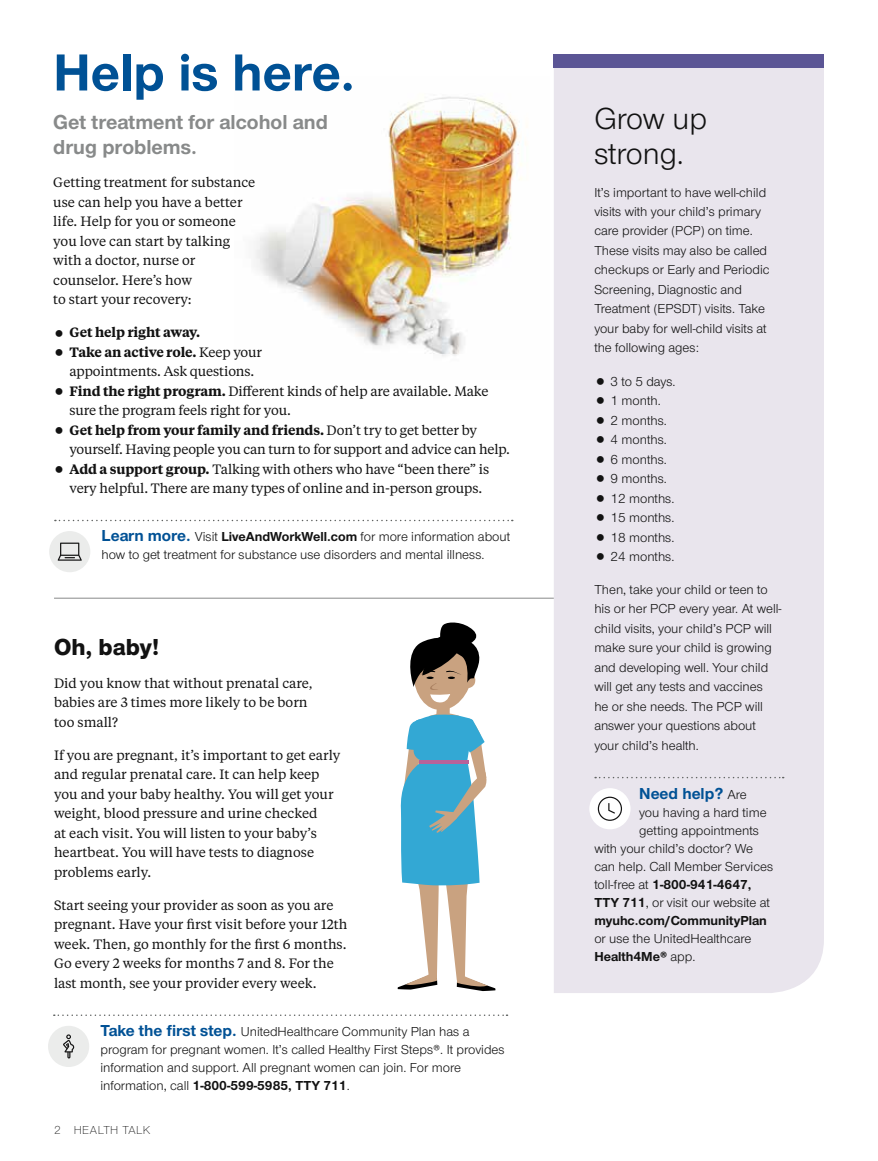
<style>
.page{position:relative;width:878px;height:1161px;background:#fff}
.page>*{position:absolute;margin:0;border:0;box-sizing:border-box;transform-origin:0 0}
.t1{font:700 54px "UHC Sans";color:#005195}
.t2{font:31.5px/34.5px "UHC Sans";letter-spacing:-.005em;color:#121212}
.t3{font:800 24px "UHC Sans";color:#121212}
.t4{font:700 21px/25.2px "UHC Sans";color:#888a8a}
.t5{font:700 16.5px "UHC Sans";color:#005195}
.t6{font:13.5px/19.5px "UHC Serif Text";color:#121212}
.t7{font:13.5px/19.5px "UHC Sans";color:#121212}
.t8{font:700 13.5px "UHC Sans";color:#121212}
.t9{font:300 12px "UHC Sans";letter-spacing:.04em;color:#121212}
.s1{font-weight:600}
.s2{font-weight:700;font-size:16.5px;color:#005195}
.s3{font-weight:700}
.s4{font-weight:400;font-size:13.5px;color:#121212}
.s5{font-weight:400}
</style>
<div class="page">
<img style="left:255px;top:96px;width:271px;height:260px">
<div style="left:554px;top:68px;width:270px;height:925px;background:#e9e5ed"></div>
<div style="left:554px;top:54px;width:270px;height:14px;background:#5b5595"></div>
<svg style="left:55px;top:520px;width:457px;height:1px"></svg>
<div style="left:49px;top:531px;width:41px;height:41px;background:#ebeceb;border-radius:50%"></div>
<svg style="left:58px;top:543px;width:24px;height:18px"></svg>
<svg style="left:595px;top:777px;width:188px;height:1px"></svg>
<div style="left:589px;top:788px;width:41px;height:41px;background:#fff;border-radius:50%"></div>
<svg style="left:597px;top:797px;width:25px;height:24px"></svg>
<svg style="left:54px;top:1015px;width:453px;height:1px"></svg>
<div style="left:48px;top:1026px;width:41px;height:41px;background:#ebeceb;border-radius:50%"></div>
<svg style="left:63px;top:1034px;width:11px;height:25px"></svg>
<hr style="left:54px;top:598px;width:500px;height:1px;background:#888a8a">
<svg style="left:397px;top:622px;width:99px;height:369px"></svg>
<h1 class="t1" style="left:53px;top:36px;width:303px">Help is here.</h1>
<h3 class="t4" style="left:53px;top:109px;width:276px">Get treatment for alcohol and drug problems.</h3>
<p class="t6" style="left:53px;top:172px;width:203px">Getting treatment for substance use can help you have a better life. Help for you or someone you love can start by talking with a doctor, nurse or counselor. Here’s how<br>to start your recovery:</p>
<p class="t6" style="left:69px;top:322px;width:442px"><span class="s1">Get help right away.<br>Take an active role.</span> Keep your<br>appointments. Ask questions.<br><span class="s1">Find the right program.</span> Different kinds of help are available. Make sure the program feels right for you.<br><span class="s1">Get help from your family and friends.</span> Don’t try to get better by yourself. Having people you can turn to for support and advice can help.<br><span class="s1">Add a support group.</span> Talking with others who have “been there” is very helpful. There are many types of online and in-person groups.</p>
<p class="t7" style="left:101px;top:528px;width:410px;line-height:18px"><span class="s2">Learn more.</span> Visit <span class="s3">LiveAndWorkWell.com</span> for more information about how to get treatment for substance use disorders and mental illness.</p>
<h3 class="t3" style="left:54px;top:630px;width:107px">Oh, baby!</h3>
<p class="t6" style="left:54px;top:673px;width:260px">Did you know that without prenatal care, babies are 3 times more likely to be born too small?</p>
<p class="t6" style="left:54px;top:745px;width:288px">If you are pregnant, it’s important to get early and regular prenatal care. It can help keep you and your baby healthy. You will get your weight, blood pressure and urine checked<br>at each visit. You will listen to your baby’s heartbeat. You will have tests to diagnose problems early.</p>
<p class="t6" style="left:54px;top:895px;width:295px">Start seeing your provider as soon as you are pregnant. Have your first visit before your 12th week. Then, go monthly for the first 6 months.<br>Go every 2 weeks for months 7 and 8. For the last month, see your provider every week.</p>
<p class="t7" style="left:100px;top:1022px;width:406px;line-height:18px"><span class="s2">Take the first step.</span> UnitedHealthcare Community Plan has a program for pregnant women. It’s called Healthy First Steps®. It provides information and support. All pregnant women can join. For more information, call <span class="s3">1-800-599-5985, TTY 711</span>.</p>
<p class="t9" style="left:54px;top:1122px;width:98px">2 HEALTH TALK</p>
<h2 class="t2" style="left:594px;top:100px;width:114px">Grow up strong.</h2>
<p class="t7" style="left:594px;top:182px;width:177px">It’s important to have well-child visits with your child’s primary care provider (PCP) on time.<br>These visits may also be called checkups or Early and Periodic<br>Screening, Diagnostic and<br>Treatment (EPSDT) visits. Take your baby for well-child visits at the following ages:</p>
<p class="t7" style="left:610px;top:371px;width:66px">3 to 5 days.<br>1 month.<br>2 months.<br>4 months.<br>6 months.<br>9 months.<br>12 months.<br>15 months.<br>18 months.<br>24 months.</p>
<p class="t7" style="left:594px;top:579px;width:189px">Then, take your child or teen to his or her PCP every year. At well&shy;child visits, your child’s PCP will make sure your child is growing and developing well. Your child will get any tests and vaccines<br>he or she needs. The PCP will answer your questions about your child’s health.</p>
<p class="t5" style="left:639px;top:782px;width:109px">Need help? <span class="s4">Are</span></p>
<p class="t7" style="left:639px;top:802px;width:129px">you having a hard time</p>
<p class="t7" style="left:639px;top:820px;width:121px">getting appointments</p>
<p class="t7" style="left:594px;top:838px;width:160px">with your child’s doctor? We</p>
<p class="t7" style="left:594px;top:856px;width:180px">can help. Call Member Services</p>
<p class="t8" style="left:594px;top:875px;width:159px"><span class="s5">toll-free at</span> 1-800-941-4647,</p>
<p class="t7" style="left:594px;top:892px;width:177px"><span class="s3">TTY 711</span>, or visit our website at</p>
<p class="t8" style="left:594px;top:911px;width:174px">myuhc.com/CommunityPlan</p>
<p class="t7" style="left:594px;top:929px;width:159px;line-height:18px">or use the UnitedHealthcare<br><span class="s3">Health4Me®</span> app.</p>
</div>
